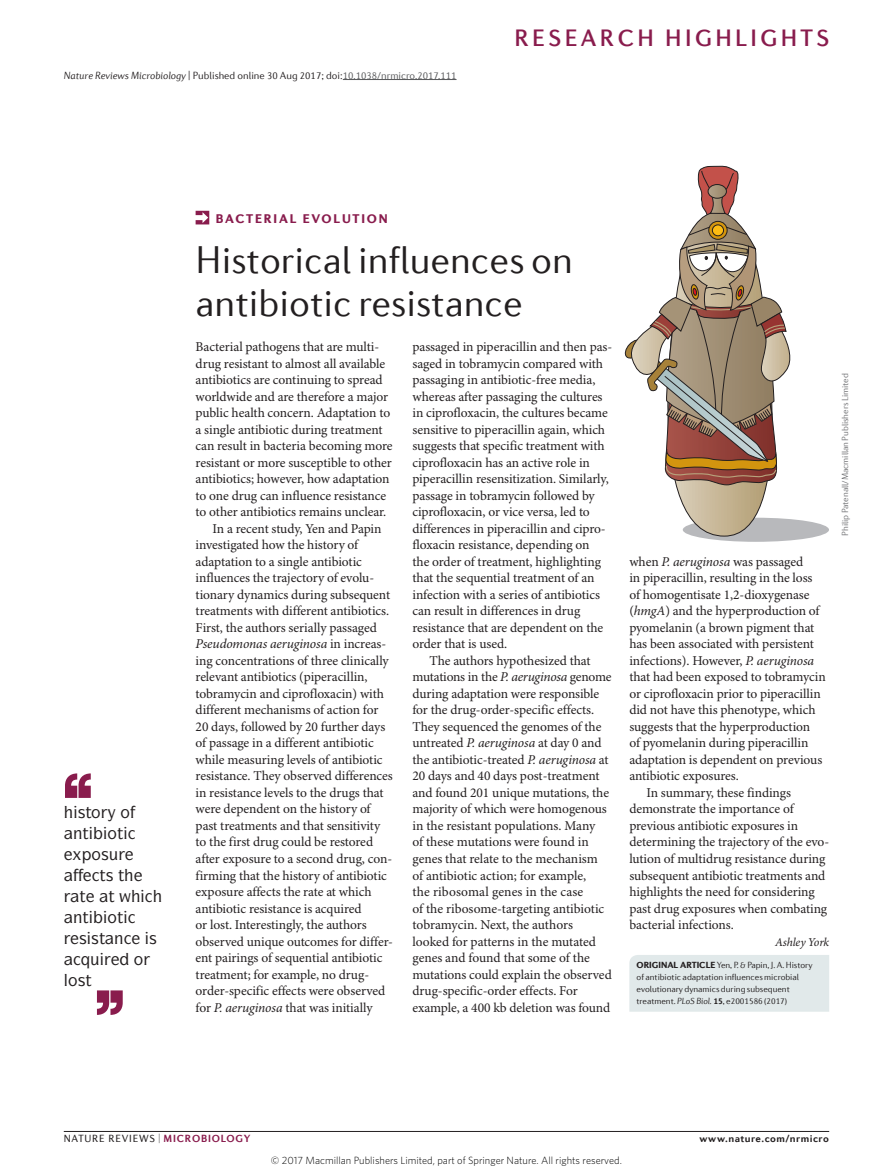
<style>
.page{position:relative;width:893px;height:1174px;background:#fff}
.page>*{position:absolute;margin:0;border:0;box-sizing:border-box;transform-origin:0 0}
.Title{font:300 39px/42px "Diverda Sans Com";color:#231f20}
.t1{font:500 24px "Diverda Sans Com";letter-spacing:.14em;color:#891c4d}
.Pull_quote{font:500 16.5px "ITC Symbol Std";color:#231f20}
.Body_text{font:13.5px/16.5px "Minion Pro";letter-spacing:-.005em;color:#231f20}
.Body_first{font:13.5px/16.5px "Minion Pro";letter-spacing:-.01em;color:#231f20}
.Strapline{font:900 12.75px "Diverda Sans Com";letter-spacing:.14em;color:#891c4d}
.Author{font:italic 12px "Minion Pro";letter-spacing:-.015em;color:#231f20}
.AOP_line{font:300 10.5px "Diverda Sans Com";color:#231f20}
.t2{font:300 10.5px "Whitney";color:#000}
.t3{font:10.5px "Diverda Sans Com";letter-spacing:.075em;color:#231f20}
.t4{font:700 10.5px "Diverda Sans Com";letter-spacing:.045em;color:#231f20}
.Info_box_text{font:300 9px/12px "Diverda Sans Com";letter-spacing:-.005em;color:#231f20}
.Credit_line{font:300 9px "Diverda Sans Com";letter-spacing:-.005em;color:#6c6d70}
.s1{font-style:italic}
.s2{color:#57585a}
.s3{font-weight:900}
.s4{font-weight:700}
.s5{font-weight:700;color:#891c4d}
</style>
<div class="page">
<hr style="left:64px;top:1131px;width:765px;height:1px;background:#231f20">
<div style="left:683px;top:518px;width:146px;height:24px;background:#b8b9bc;border-radius:50%"></div>
<svg style="left:676px;top:486px;width:121px;height:51px"></svg>
<svg style="left:624px;top:166px;width:167px;height:320px"></svg>
<svg style="left:97px;top:990px;width:26px;height:25px"></svg>
<svg style="left:65px;top:773px;width:26px;height:25px"></svg>
<svg style="left:196px;top:211px;width:13px;height:13px"></svg>
<div style="left:629px;top:955px;width:200px;height:56px;background:#e1e9ea"></div>
<hr style="left:343px;top:79px;width:114px;height:1px;background:#57585a">
<p class="AOP_line" style="left:64px;top:69px;width:394px"><span class="s1">Nature Reviews Microbiology</span> | Published online 30 Aug 2017; doi:<span class="s2">10.1038/nrmicro.2017.111</span></p>
<h2 class="t1" style="left:514px;top:24px;width:316px">RESEARCH HIGHLIGHTS</h2>
<p class="Pull_quote" style="left:78px;top:801px;width:54px">▲▼□ □</p>
<p class="Pull_quote" style="left:73px;top:822px;width:52px">■▼ □▼</p>
<p class="Pull_quote" style="left:92px;top:843px;width:28px">□▲◆</p>
<p class="Pull_quote" style="left:100px;top:864px;width:26px">▼▲ ▼</p>
<p class="Pull_quote" style="left:73px;top:906px;width:52px">■▼ □▼</p>
<p class="Pull_quote" style="left:79px;top:927px;width:46px">▲▲▼ ■</p>
<p class="Pull_quote" style="left:64px;top:969px;width:29px">●□▲▼</p>
<p class="Strapline" style="left:216px;top:211px;width:174px">BACTERIAL EVOLUTION</p>
<p class="Title" style="left:196px;top:239px;width:379px">Historical influences on antibiotic resistance</p>
<p class="Body_first" style="left:196px;top:339px;width:199px">Bacterial pathogens that are multi&shy;drug resistant to almost all available antibiotics are continuing to spread worldwide and are therefore a major public health concern. Adaptation to a single antibiotic during treatment can result in bacteria becoming more resistant or more susceptible to other antibiotics; however, how adaptation to one drug can influence resistance to other antibiotics remains unclear.</p>
<p class="Body_text" style="left:196px;top:521px;width:199px;text-indent:17px">In a recent study, Yen and Papin investigated how the history of adaptation to a single antibiotic influences the trajectory of evolu&shy;tionary dynamics during subsequent treatments with different antibiotics.<br>First, the authors serially passaged <span class="s1">Pseudomonas aeruginosa</span> in increas&shy;ing concentrations of three clinically relevant antibiotics (piperacillin, tobramycin and ciprofloxacin) with different mechanisms of action for 20 days, followed by 20 further days of passage in a different antibiotic while measuring levels of antibiotic resistance. They observed differences in resistance levels to the drugs that were dependent on the history of past treatments and that sensitivity to the first drug could be restored after exposure to a second drug, con&shy;firming that the history of antibiotic exposure affects the rate at which antibiotic resistance is acquired<br>or lost. Interestingly, the authors observed unique outcomes for differ&shy;ent pairings of sequential antibiotic treatment; for example, no drug&shy;order-specific effects were observed for <span class="s1">P. aeruginosa</span> that was initially</p>
<p class="Body_text" style="left:412px;top:339px;width:201px">passaged in piperacillin and then pas&shy;saged in tobramycin compared with passaging in antibiotic-free media, whereas after passaging the cultures in ciprofloxacin, the cultures became sensitive to piperacillin again, which suggests that specific treatment with ciprofloxacin has an active role in piperacillin resensitization. Similarly, passage in tobramycin followed by ciprofloxacin, or vice versa, led to differences in piperacillin and cipro&shy;floxacin resistance, depending on<br>the order of treatment, highlighting that the sequential treatment of an infection with a series of antibiotics can result in differences in drug resistance that are dependent on the order that is used.</p>
<p class="Body_text" style="left:412px;top:653px;width:201px;text-indent:17px">The authors hypothesized that mutations in the <span class="s1">P. aeruginosa</span> genome during adaptation were responsible for the drug-order-specific effects.<br>They sequenced the genomes of the untreated <span class="s1">P. aeruginosa</span> at day 0 and the antibiotic-treated <span class="s1">P. aeruginosa</span> at 20 days and 40 days post-treatment and found 201 unique mutations, the majority of which were homogenous in the resistant populations. Many<br>of these mutations were found in genes that relate to the mechanism of antibiotic action; for example,<br>the ribosomal genes in the case<br>of the ribosome-targeting antibiotic tobramycin. Next, the authors looked for patterns in the mutated genes and found that some of the mutations could explain the observed drug-specific-order effects. For example, a 400 kb deletion was found</p>
<p class="Body_text" style="left:629px;top:554px;width:198px">when <span class="s1">P. aeruginosa</span> was passaged<br>in piperacillin, resulting in the loss of homogentisate 1,2-dioxygenase (<span class="s1">hmgA</span>) and the hyperproduction of pyomelanin (a brown pigment that has been associated with persistent infections). However, <span class="s1">P. aeruginosa </span>that had been exposed to tobramycin or ciprofloxacin prior to piperacillin did not have this phenotype, which suggests that the hyperproduction<br>of pyomelanin during piperacillin adaptation is dependent on previous antibiotic exposures.</p>
<p class="Body_text" style="left:629px;top:785px;width:201px;text-indent:17px">In summary, these findings demonstrate the importance of previous antibiotic exposures in determining the trajectory of the evo&shy;lution of multidrug resistance during subsequent antibiotic treatments and highlights the need for considering past drug exposures when combating bacterial infections.</p>
<p class="Author" style="left:775px;top:934px;width:56px">Ashley York</p>
<p class="Info_box_text" style="left:637px;top:959px;width:177px"><span class="s3">ORIGINAL ARTICLE</span> Yen, P. &amp; Papin, J. A. History of antibiotic adaptation influences microbial evolutionary dynamics during subsequent treatment. <span class="s1">PLoS Biol.</span> <span class="s4">15</span>, e2001586 (2017)</p>
<p class="Credit_line" style="left:840px;top:535px;width:164px;rotate:-90deg">Philip Patenall/Macmillan Publishers Limited</p>
<p class="t3" style="left:64px;top:1132px;width:188px">NATURE REVIEWS | <span class="s5">MICROBIOLOGY</span></p>
<p class="t4" style="left:699px;top:1132px;width:131px">www.nature.com/nrmicro</p>
<p class="t2" style="left:271px;top:1153px;width:352px">© 2017 Macmillan Publishers Limited, part of Springer Nature. All rights reserved.</p>
</div>
